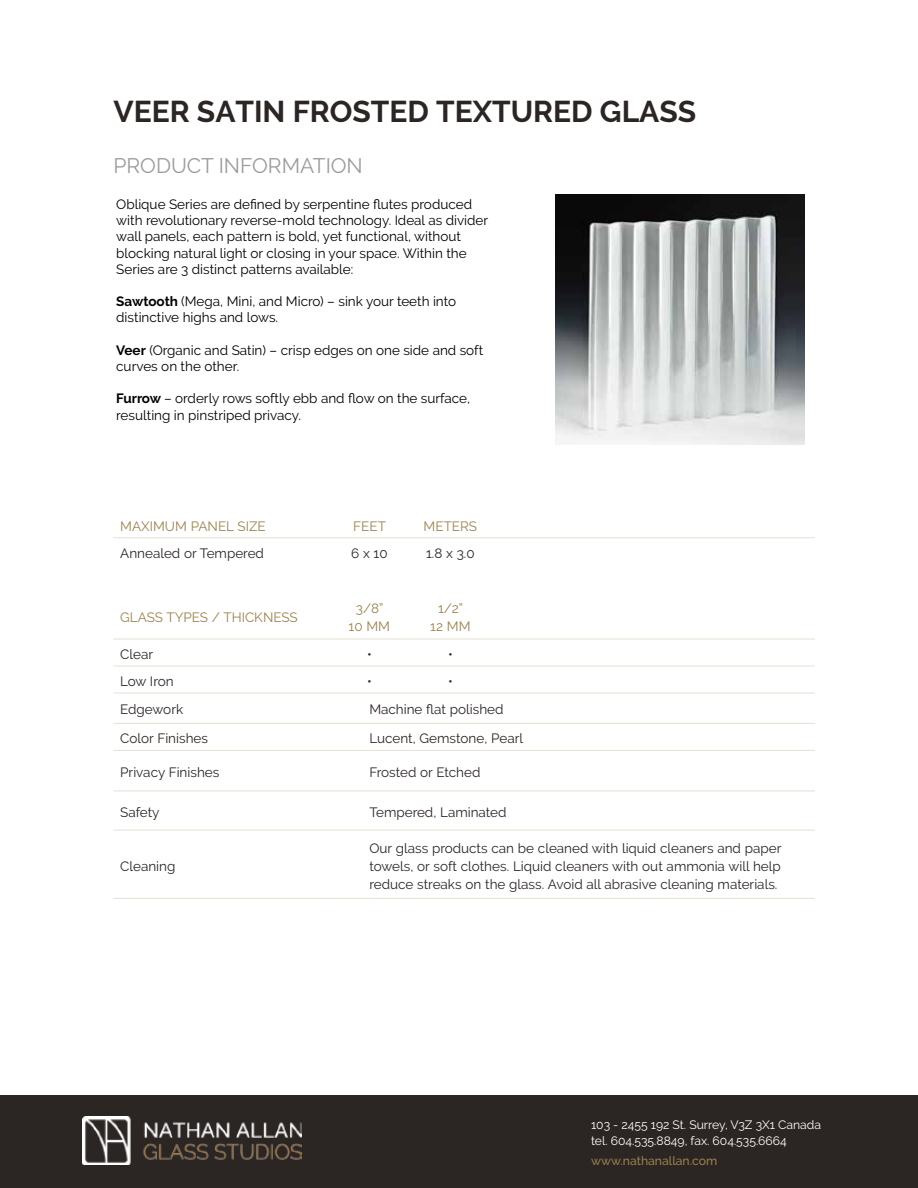
<style>
.page{position:relative;width:918px;height:1188px;background:#fff}
.page>*{position:absolute;margin:0;border:0;box-sizing:border-box;transform-origin:0 0}
.t1{font:700 30px "Raleway";color:#2b2523}
.t2{font:21px "Raleway";color:#9d9b9d}
.t3{font:13.5px/16.2px "Raleway";color:#000}
.t4{font:13.5px/18px "Raleway";color:#2b2523;text-align:justify}
.t5{font:13.5px/18px "Raleway";color:#99824d;text-align:center}
.t6{font:12.15px/16.5px "Raleway";color:#fff}
.t7{font:500 12.15px "Raleway";color:#99824d}
.s1{font-weight:700}
</style>
<div class="page">
<img style="left:555px;top:195px;width:250px;height:249px">
<div style="left:0;top:1095px;width:918px;height:93px;background:#2b2523"></div>
<img style="left:83px;top:1117px;width:219px;height:48px">
<hr style="left:113px;top:639px;width:54px;height:1px;background:#e6e0d2">
<hr style="left:167px;top:639px;width:162px;height:1px;background:#e6e0d2">
<hr style="left:329px;top:639px;width:40px;height:1px;background:#e6e0d2">
<hr style="left:369px;top:639px;width:41px;height:1px;background:#e6e0d2">
<hr style="left:410px;top:639px;width:81px;height:1px;background:#e6e0d2">
<hr style="left:491px;top:639px;width:81px;height:1px;background:#e6e0d2">
<hr style="left:572px;top:639px;width:81px;height:1px;background:#e6e0d2">
<hr style="left:653px;top:639px;width:81px;height:1px;background:#e6e0d2">
<hr style="left:734px;top:639px;width:81px;height:1px;background:#e6e0d2">
<hr style="left:113px;top:666px;width:54px;height:1px;background:#e6e0d2">
<hr style="left:167px;top:666px;width:162px;height:1px;background:#e6e0d2">
<hr style="left:329px;top:666px;width:40px;height:1px;background:#e6e0d2">
<hr style="left:369px;top:666px;width:41px;height:1px;background:#e6e0d2">
<hr style="left:410px;top:666px;width:81px;height:1px;background:#e6e0d2">
<hr style="left:491px;top:666px;width:81px;height:1px;background:#e6e0d2">
<hr style="left:572px;top:666px;width:81px;height:1px;background:#e6e0d2">
<hr style="left:653px;top:666px;width:81px;height:1px;background:#e6e0d2">
<hr style="left:734px;top:666px;width:81px;height:1px;background:#e6e0d2">
<hr style="left:113px;top:693px;width:54px;height:1px;background:#e6e0d2">
<hr style="left:167px;top:693px;width:162px;height:1px;background:#e6e0d2">
<hr style="left:329px;top:693px;width:40px;height:1px;background:#e6e0d2">
<hr style="left:369px;top:693px;width:41px;height:1px;background:#e6e0d2">
<hr style="left:410px;top:693px;width:81px;height:1px;background:#e6e0d2">
<hr style="left:491px;top:693px;width:81px;height:1px;background:#e6e0d2">
<hr style="left:572px;top:693px;width:81px;height:1px;background:#e6e0d2">
<hr style="left:653px;top:693px;width:81px;height:1px;background:#e6e0d2">
<hr style="left:734px;top:693px;width:81px;height:1px;background:#e6e0d2">
<hr style="left:113px;top:537px;width:54px;height:1px;background:#e6e0d2">
<hr style="left:167px;top:537px;width:162px;height:1px;background:#e6e0d2">
<hr style="left:329px;top:537px;width:40px;height:1px;background:#e6e0d2">
<hr style="left:369px;top:537px;width:41px;height:1px;background:#e6e0d2">
<hr style="left:410px;top:537px;width:81px;height:1px;background:#e6e0d2">
<hr style="left:491px;top:537px;width:81px;height:1px;background:#e6e0d2">
<hr style="left:572px;top:537px;width:81px;height:1px;background:#e6e0d2">
<hr style="left:653px;top:537px;width:81px;height:1px;background:#e6e0d2">
<hr style="left:734px;top:537px;width:81px;height:1px;background:#e6e0d2">
<hr style="left:113px;top:723px;width:54px;height:1px;background:#e6e0d2">
<hr style="left:167px;top:723px;width:162px;height:1px;background:#e6e0d2">
<hr style="left:329px;top:723px;width:40px;height:1px;background:#e6e0d2">
<hr style="left:369px;top:723px;width:41px;height:1px;background:#e6e0d2">
<hr style="left:410px;top:723px;width:81px;height:1px;background:#e6e0d2">
<hr style="left:491px;top:723px;width:81px;height:1px;background:#e6e0d2">
<hr style="left:572px;top:723px;width:81px;height:1px;background:#e6e0d2">
<hr style="left:653px;top:723px;width:81px;height:1px;background:#e6e0d2">
<hr style="left:734px;top:723px;width:81px;height:1px;background:#e6e0d2">
<hr style="left:113px;top:750px;width:54px;height:1px;background:#e6e0d2">
<hr style="left:167px;top:750px;width:162px;height:1px;background:#e6e0d2">
<hr style="left:329px;top:750px;width:40px;height:1px;background:#e6e0d2">
<hr style="left:369px;top:750px;width:41px;height:1px;background:#e6e0d2">
<hr style="left:410px;top:750px;width:81px;height:1px;background:#e6e0d2">
<hr style="left:491px;top:750px;width:81px;height:1px;background:#e6e0d2">
<hr style="left:572px;top:750px;width:81px;height:1px;background:#e6e0d2">
<hr style="left:653px;top:750px;width:81px;height:1px;background:#e6e0d2">
<hr style="left:734px;top:750px;width:81px;height:1px;background:#e6e0d2">
<hr style="left:113px;top:791px;width:54px;height:1px;background:#e6e0d2">
<hr style="left:167px;top:791px;width:162px;height:1px;background:#e6e0d2">
<hr style="left:329px;top:791px;width:40px;height:1px;background:#e6e0d2">
<hr style="left:369px;top:791px;width:41px;height:1px;background:#e6e0d2">
<hr style="left:410px;top:791px;width:81px;height:1px;background:#e6e0d2">
<hr style="left:491px;top:791px;width:81px;height:1px;background:#e6e0d2">
<hr style="left:572px;top:791px;width:81px;height:1px;background:#e6e0d2">
<hr style="left:653px;top:791px;width:81px;height:1px;background:#e6e0d2">
<hr style="left:734px;top:791px;width:81px;height:1px;background:#e6e0d2">
<hr style="left:113px;top:830px;width:54px;height:1px;background:#e6e0d2">
<hr style="left:167px;top:830px;width:162px;height:1px;background:#e6e0d2">
<hr style="left:329px;top:830px;width:40px;height:1px;background:#e6e0d2">
<hr style="left:369px;top:830px;width:41px;height:1px;background:#e6e0d2">
<hr style="left:410px;top:830px;width:81px;height:1px;background:#e6e0d2">
<hr style="left:491px;top:830px;width:81px;height:1px;background:#e6e0d2">
<hr style="left:572px;top:830px;width:81px;height:1px;background:#e6e0d2">
<hr style="left:653px;top:830px;width:81px;height:1px;background:#e6e0d2">
<hr style="left:734px;top:830px;width:81px;height:1px;background:#e6e0d2">
<hr style="left:113px;top:898px;width:54px;height:1px;background:#e6e0d2">
<hr style="left:167px;top:898px;width:162px;height:1px;background:#e6e0d2">
<hr style="left:329px;top:898px;width:40px;height:1px;background:#e6e0d2">
<hr style="left:369px;top:898px;width:41px;height:1px;background:#e6e0d2">
<hr style="left:410px;top:898px;width:81px;height:1px;background:#e6e0d2">
<hr style="left:491px;top:898px;width:81px;height:1px;background:#e6e0d2">
<hr style="left:572px;top:898px;width:81px;height:1px;background:#e6e0d2">
<hr style="left:653px;top:898px;width:81px;height:1px;background:#e6e0d2">
<hr style="left:734px;top:898px;width:81px;height:1px;background:#e6e0d2">
<h1 class="t1" style="left:113px;top:95px;width:584px">VEER SATIN FROSTED TEXTURED GLASS</h1>
<h2 class="t2" style="left:113px;top:153px;width:251px">PRODUCT INFORMATION</h2>
<p class="t3" style="left:116px;top:196px;width:374px">Oblique Series are defined by serpentine flutes produced with revolutionary reverse-mold technology. Ideal as divider wall panels, each pattern is bold, yet functional, without blocking natural light or closing in your space. Within the Series are 3 distinct patterns available:</p>
<p class="t3" style="left:116px;top:293px;width:341px"><span class="s1">Sawtooth</span> (Mega, Mini, and Micro) – sink your teeth into distinctive highs and lows.</p>
<p class="t3" style="left:116px;top:342px;width:368px"><span class="s1">Veer</span> (Organic and Satin) – crisp edges on one side and soft curves on the other.</p>
<p class="t3" style="left:116px;top:390px;width:356px"><span class="s1">Furrow</span> – orderly rows softly ebb and flow on the surface, resulting in pinstriped privacy.</p>
<p class="t5" style="left:120px;top:517px;width:147px">MAXIMUM PANEL SIZE</p>
<p class="t5" style="left:353px;top:517px;width:34px">FEET</p>
<p class="t5" style="left:424px;top:517px;width:55px">METERS</p>
<p class="t4" style="left:120px;top:544px;width:145px">Annealed or Tempered</p>
<p class="t4" style="left:351px;top:544px;width:38px">6x10</p>
<p class="t4" style="left:426px;top:544px;width:50px">1.8 x 3.0</p>
<p class="t5" style="left:120px;top:608px;width:179px">GLASS TYPES / THICKNESS</p>
<p class="t5" style="left:349px;top:599px;width:43px">3/8”<br>10 MM</p>
<p class="t5" style="left:430px;top:599px;width:42px">1/2”<br>12 MM</p>
<p class="t4" style="left:120px;top:645px;width:34px">Clear</p>
<p class="t4" style="left:367px;top:645px;width:6px">•</p>
<p class="t4" style="left:448px;top:645px;width:6px">•</p>
<p class="t4" style="left:120px;top:672px;width:55px">Low Iron</p>
<p class="t4" style="left:367px;top:672px;width:6px">•</p>
<p class="t4" style="left:448px;top:672px;width:6px">•</p>
<p class="t4" style="left:120px;top:700px;width:65px">Edgework</p>
<p class="t4" style="left:369px;top:700px;width:136px">Machine flat polished</p>
<p class="t4" style="left:120px;top:729px;width:89px">Color Finishes</p>
<p class="t4" style="left:369px;top:729px;width:155px">Lucent, Gemstone, Pearl</p>
<p class="t4" style="left:120px;top:763px;width:101px">Privacy Finishes</p>
<p class="t4" style="left:369px;top:763px;width:113px">Frosted or Etched</p>
<p class="t4" style="left:120px;top:803px;width:41px">Safety</p>
<p class="t4" style="left:369px;top:803px;width:139px">Tempered, Laminated</p>
<p class="t4" style="left:120px;top:857px;width:57px">Cleaning</p>
<p class="t4" style="left:369px;top:839px;width:414px">Our glass products can be cleaned with liquid cleaners and paper towels, or soft clothes. Liquid cleaners with out ammonia will help reduce streaks on the glass. Avoid all abrasive cleaning materials.</p>
<p class="t6" style="left:591px;top:1116px;width:231px">103 - 2455 192 St. Surrey, V3Z 3X1 Canada tel. 604.535.8849, fax. 604.535.6664</p>
<p class="t7" style="left:591px;top:1153px;width:128px">www.nathanallan.com</p>
</div>
